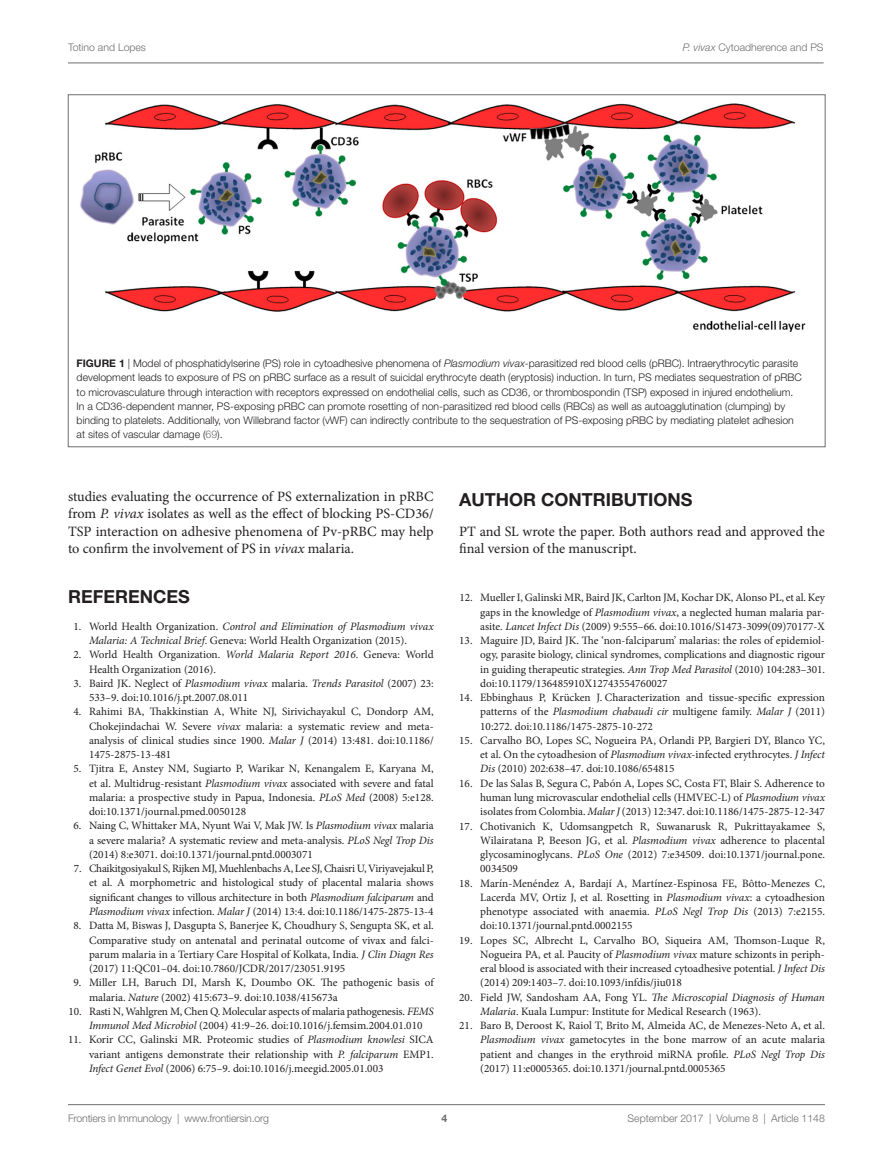
<style>
.page{position:relative;width:893px;height:1170px;background:#fff}
.page>*{position:absolute;margin:0;border:0;box-sizing:border-box;transform-origin:0 0}
.t1{font:700 18px "Helvetica Neue LT Std";color:#231f20}
.t2{font:14.25px/17.2px "Minion Pro";letter-spacing:-.005em;color:#231f20;text-align:justify}
.t3{font:11.25px/14.2px "Minion Pro";color:#231f20;text-align:justify}
.t4{font:300 10.5px/14.2px "Helvetica Neue LT Std";color:#231f20}
.t5{font:300 10.5px "Helvetica Neue LT Std";color:#6c6d70}
.t6{font:700 10.5px "Helvetica Neue LT Std";color:#6c6d70}
.s1{font-style:italic}
.s2{font-weight:700}
.s3{color:#6c6d70}
</style>
<div class="page">
<img style="left:80px;top:103px;width:726px;height:229px">
<hr style="left:68px;top:63px;width:756px;height:1px;background:#6c6d70">
<hr style="left:68px;top:1104px;width:757px;height:1px;background:#6c6d70">
<p class="t5" style="left:68px;top:41px;width:79px">Totino and Lopes</p>
<p class="t5" style="left:683px;top:41px;width:142px"><span class="s1">P. vivax</span> Cytoadherence and PS</p>
<p class="t4" style="left:77px;top:356px;width:727px"><span class="s2">FIGUR E 1</span> | Model of phosphatidylserine (PS) role in cytoadhesive phenomena of <span class="s1">Plasmodium vivax</span>-parasitized red blood cells (pRBC). Intraerythrocytic parasite development leads to exposure of PS on pRBC surface as a result of suicidal erythrocyte death (eryptosis) induction. In turn, PS mediates sequestration of pRBC to microvasculature through interaction with receptors expressed on endothelial cells, such as CD36, or thrombospondin (TSP) exposed in injured endothelium.<br>In a CD36-dependent manner, PS-exposing pRBC can promote rosetting of non-parasitized red blood cells (RBCs) as well as autoagglutination (clumping) by binding to platelets. Additionally, von Willebrand factor (vWF) can indirectly contribute to the sequestration of PS-exposing pRBC by mediating platelet adhesion at sites of vascular damage (<span class="s3">69</span>).</p>
<p class="t2" style="left:68px;top:488px;width:367px">studies evaluating the occurrence of PS externalization in pRBC from <span class="s1">P. vivax</span> isolates as well as the effect of blocking PS-CD36/ TSP interaction on adhesive phenomena of Pv-pRBC may help to confirm the involvement of PS in <span class="s1">vivax</span> malaria.</p>
<h1 class="t1" style="left:459px;top:488px;width:235px">AUTHOR CONTRIBUTIONS</h1>
<p class="t2" style="left:459px;top:522px;width:367px">PT and SL wrote the paper. Both authors read and approved the final version of the manuscript.</p>
<h1 class="t1" style="left:68px;top:585px;width:123px">REFERENCES</h1>
<p class="t3" style="left:89px;top:619px;width:346px;text-indent:-16px">1. World Health Organization. <span class="s1">Control and Elimination of Plasmodium vivax<br>Malaria: A Technical Brief</span>. Geneva: World Health Organization (2015).</p>
<p class="t3" style="left:89px;top:647px;width:346px;text-indent:-16px">2. World Health Organization. <span class="s1">World Malaria Report 2016</span>. Geneva: World<br>Health Organization (2016).</p>
<p class="t3" style="left:89px;top:676px;width:346px;text-indent:-16px">3. Baird JK. Neglect of <span class="s1">Plasmodium vivax</span> malaria. <span class="s1">Trends Parasitol</span> (2007) 23:<br>533–9. doi:10.1016/j.pt.2007.08.011</p>
<p class="t3" style="left:89px;top:704px;width:346px;text-indent:-16px">4. Rahimi BA, Thakkinstian A, White NJ, Sirivichayakul C, Dondorp AM, Chokejindachai W. Severe <span class="s1">vivax</span> malaria: a systematic review and meta&shy;analysis of clinical studies since 1900. <span class="s1">Malar J</span> (2014) 13:481. doi:10.1186/ 1475-2875-13-481</p>
<p class="t3" style="left:89px;top:761px;width:346px;text-indent:-16px">5. Tjitra E, Anstey NM, Sugiarto P, Warikar N, Kenangalem E, Karyana M, et al. Multidrug-resistant <span class="s1">Plasmodium vivax</span> associated with severe and fatal malaria: a prospective study in Papua, Indonesia. <span class="s1">PLoS Med</span> (2008) 5:e128. doi:10.1371/journal.pmed.0050128</p>
<p class="t3" style="left:89px;top:818px;width:346px;text-indent:-16px">6. Naing C, Whittaker MA, Nyunt Wai V, Mak JW. Is <span class="s1">Plasmodium vivax</span> malaria a severe malaria? A systematic review and meta-analysis. <span class="s1">PLoS Negl Trop Dis </span>(2014) 8:e3071. doi:10.1371/journal.pntd.0003071</p>
<p class="t3" style="left:89px;top:861px;width:346px;text-indent:-15px">7. Chaikitgosiyakul S, Rijken MJ, Muehlenbachs A, Lee SJ, Chaisri U, Viriyavejakul P, et al. A morphometric and histological study of placental malaria shows significant changes to villous architecture in both <span class="s1">Plasmodium falciparum</span> and <span class="s1">Plasmodium vivax</span> infection. <span class="s1">Malar J</span> (2014) 13:4. doi:10.1186/1475-2875-13-4</p>
<p class="t3" style="left:89px;top:918px;width:346px;text-indent:-16px">8. Datta M, Biswas J, Dasgupta S, Banerjee K, Choudhury S, Sengupta SK, et al.<br>Comparative study on antenatal and perinatal outcome of vivax and falci&shy;parum malaria in a Tertiary Care Hospital of Kolkata, India. <span class="s1">J Clin Diagn Res </span>(2017) 11:QC01–04. doi:10.7860/JCDR/2017/23051.9195</p>
<p class="t3" style="left:89px;top:975px;width:346px;text-indent:-16px">9. Miller LH, Baruch DI, Marsh K, Doumbo OK. The pathogenic basis of malaria. <span class="s1">Nature</span> (2002) 415:673–9. doi:10.1038/415673a</p>
<p class="t3" style="left:89px;top:1004px;width:346px;text-indent:-20px">10. Rasti N, Wahlgren M, Chen Q. Molecular aspects of malaria pathogenesis. <span class="s1">FEMS<br>Immunol Med Microbiol</span> (2004) 41:9–26. doi:10.1016/j.femsim.2004.01.010</p>
<p class="t3" style="left:89px;top:1032px;width:346px;text-indent:-21px">11. Korir CC, Galinski MR. Proteomic studies of <span class="s1">Plasmodium knowlesi</span> SICA variant antigens demonstrate their relationship with <span class="s1">P. falciparum</span> EMP1.<br><span class="s1">Infect Genet Evol</span> (2006) 6:75–9. doi:10.1016/j.meegid.2005.01.003</p>
<p class="t3" style="left:480px;top:590px;width:346px;text-indent:-21px">12. Mueller I, Galinski MR, Baird JK, Carlton JM, Kochar DK, Alonso PL, et al. Key gaps in the knowledge of <span class="s1">Plasmodium vivax</span>, a neglected human malaria par&shy;asite. <span class="s1">Lancet Infect Dis</span> (2009) 9:555–66. doi:10.1016/S1473-3099(09)70177-X</p>
<p class="t3" style="left:480px;top:633px;width:346px;text-indent:-21px">13. Maguire JD, Baird JK. The ‘non-falciparum’ malarias: the roles of epidemiol&shy;ogy, parasite biology, clinical syndromes, complications and diagnostic rigour in guiding therapeutic strategies. <span class="s1">Ann Trop Med Parasitol</span> (2010) 104:283–301. doi:10.1179/136485910X12743554760027</p>
<p class="t3" style="left:480px;top:690px;width:346px;text-indent:-21px">14. Ebbinghaus P, Krücken J. Characterization and tissue-specific expression patterns of the <span class="s1">Plasmodium chabaudi cir</span> multigene family. <span class="s1">Malar J</span> (2011)<br>10:272. doi:10.1186/1475-2875-10-272</p>
<p class="t3" style="left:480px;top:733px;width:346px;text-indent:-21px">15. Carvalho BO, Lopes SC, Nogueira PA, Orlandi PP, Bargieri DY, Blanco YC, et al. On the cytoadhesion of <span class="s1">Plasmodium vivax</span>-infected erythrocytes. <span class="s1">J Infect Dis</span> (2010) 202:638–47. doi:10.1086/654815</p>
<p class="t3" style="left:480px;top:776px;width:346px;text-indent:-21px">16. De las Salas B, Segura C, Pabón A, Lopes SC, Costa FT, Blair S. Adherence to human lung microvascular endothelial cells (HMVEC-L) of <span class="s1">Plasmodium vivax </span>isolates from Colombia. <span class="s1">Malar J</span> (2013) 12:347. doi:10.1186/1475-2875-12-347</p>
<p class="t3" style="left:480px;top:818px;width:346px;text-indent:-21px">17. Chotivanich K, Udomsangpetch R, Suwanarusk R, Pukrittayakamee S, Wilairatana P, Beeson JG, et al. <span class="s1">Plasmodium vivax</span> adherence to placental glycosaminoglycans. <span class="s1">PLoS One</span> (2012) 7:e34509. doi:10.1371/journal.pone.<br>0034509</p>
<p class="t3" style="left:480px;top:875px;width:346px;text-indent:-21px">18. Marín-Menéndez A, Bardají A, Martínez-Espinosa FE, Bôtto-Menezes C, Lacerda MV, Ortiz J, et al. Rosetting in <span class="s1">Plasmodium vivax</span>: a cytoadhesion phenotype associated with anaemia. <span class="s1">PLoS Negl Trop Dis</span> (2013) 7:e2155. doi:10.1371/journal.pntd.0002155</p>
<p class="t3" style="left:480px;top:932px;width:346px;text-indent:-21px">19. Lopes SC, Albrecht L, Carvalho BO, Siqueira AM, Thomson-Luque R, Nogueira PA, et al. Paucity of <span class="s1">Plasmodium vivax</span> mature schizonts in periph&shy;eral blood is associated with their increased cytoadhesive potential. <span class="s1">J Infect Dis </span>(2014) 209:1403–7. doi:10.1093/infdis/jiu018</p>
<p class="t3" style="left:480px;top:989px;width:346px;text-indent:-21px">20. Field JW, Sandosham AA, Fong YL. <span class="s1">The Microscopial Diagnosis of Human<br>Malaria</span>. Kuala Lumpur: Institute for Medical Research (1963).</p>
<p class="t3" style="left:480px;top:1018px;width:346px;text-indent:-21px">21. Baro B, Deroost K, Raiol T, Brito M, Almeida AC, de Menezes-Neto A, et al.<br><span class="s1">Plasmodium vivax</span> gametocytes in the bone marrow of an acute malaria patient and changes in the erythroid miRNA profile. <span class="s1">PLoS Negl Trop Dis </span>(2017) 11:e0005365. doi:10.1371/journal.pntd.0005365</p>
<p class="t5" style="left:68px;top:1111px;width:203px">Frontiers in Immunology | www.frontiersin.org</p>
<p class="t5" style="left:628px;top:1111px;width:199px">September 2017 | Volume 8 | Article 1148</p>
<p class="t6" style="left:441px;top:1111px;width:7px">4</p>
</div>
